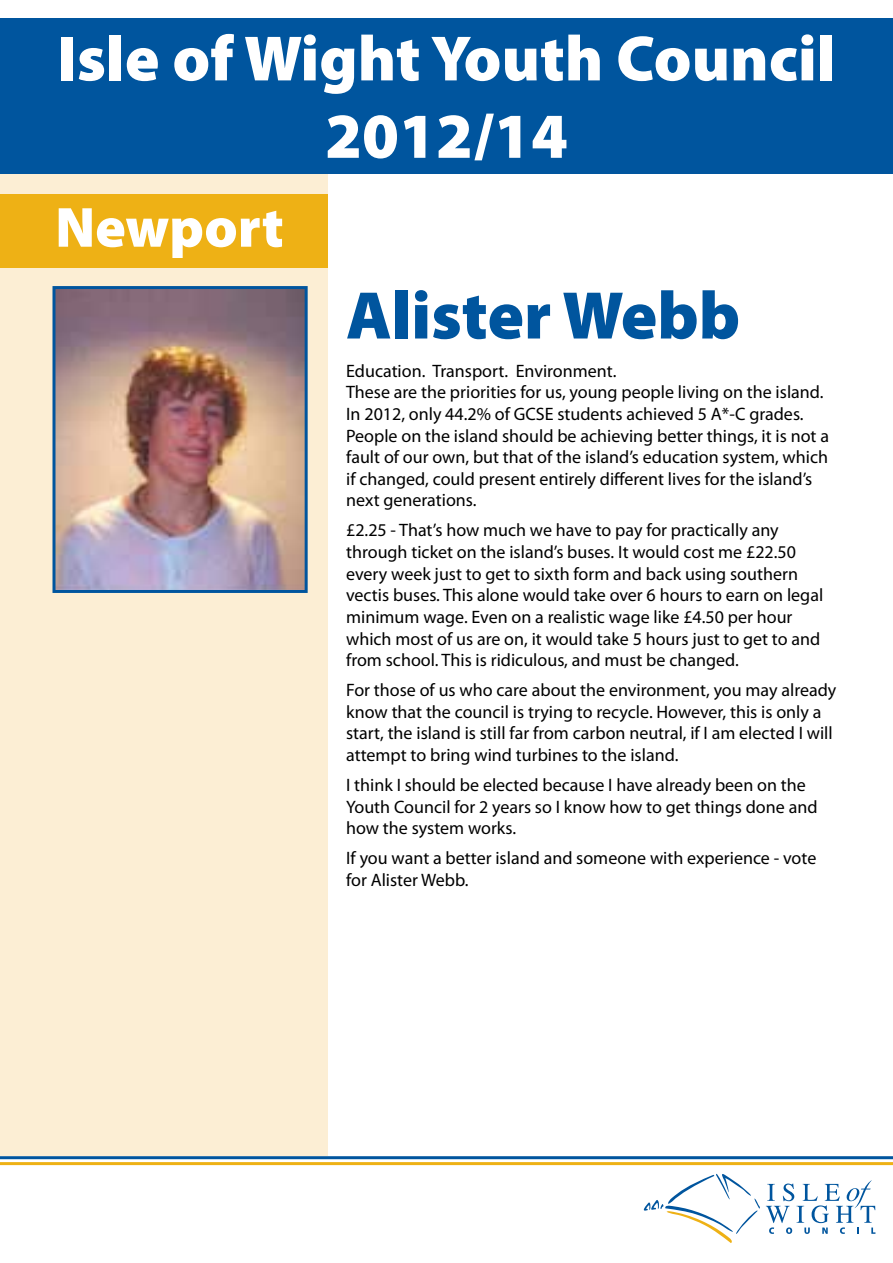
<style>
.page{position:relative;width:893px;height:1263px;background:#fff}
.page>*{position:absolute;margin:0;border:0;box-sizing:border-box;transform-origin:0 0}
.t1{font:900 67.95px "Myriad Pro";color:#00559e}
.t2{font:900 64.5px/77.4px "Myriad Pro";color:#fff;text-align:center}
.t3{font:900 57px "Myriad Pro";color:#fff}
.t4{font:18px/21.6px "Myriad Pro";color:#000}
</style>
<div class="page">
<svg style="left:644px;top:1174px;width:116px;height:69px"></svg>
<svg style="left:766px;top:1180px;width:109px;height:54px"></svg>
<hr style="left:0;top:1156px;width:893px;height:3px;background:#00559e">
<hr style="left:0;top:1162px;width:893px;height:3px;background:#eeb115">
<div style="left:0;top:164px;width:327px;height:992px;background:#fceed4"></div>
<div style="left:0;top:195px;width:327px;height:73px;background:#eeb115"></div>
<div style="left:0;top:18px;width:893px;height:155px;background:#00559e"></div>
<img style="left:56px;top:290px;width:248px;height:299px">
<div style="left:52px;top:286px;width:256px;height:307px;border:3px solid #00559e"></div>
<h2 class="t2" style="left:57px;top:17px;width:780px">Isle of Wight Youth Council<br>2012/14</h2>
<h3 class="t3" style="left:55px;top:189px;width:230px">Newport</h3>
<h1 class="t1" style="left:346px;top:270px;width:396px">Alister Webb</h1>
<p class="t4" style="left:346px;top:360px;width:484px">Education. Transport. Environment.<br>These are the priorities for us, young people living on the island.<br>In 2012, only 44.2% of GCSE students achieved 5 A*-C grades.<br>People on the island should be achieving better things, it is not a fault of our own, but that of the island’s education system, which if changed, could present entirely different lives for the island’s next generations.</p>
<p class="t4" style="left:346px;top:519px;width:479px">£2.25 - That’s how much we have to pay for practically any through ticket on the island’s buses. It would cost me £22.50 every week just to get to sixth form and back using southern vectis buses. This alone would take over 6 hours to earn on legal minimum wage. Even on a realistic wage like £4.50 per hour which most of us are on, it would take 5 hours just to get to and from school. This is ridiculous, and must be changed.</p>
<p class="t4" style="left:346px;top:679px;width:492px">For those of us who care about the environment, you may already know that the council is trying to recycle. However, this is only a start, the island is still far from carbon neutral, if I am elected I will attempt to bring wind turbines to the island.</p>
<p class="t4" style="left:346px;top:774px;width:473px">I think I should be elected because I have already been on the<br>Youth Council for 2 years so I know how to get things done and how the system works.</p>
<p class="t4" style="left:346px;top:847px;width:472px">If you want a better island and someone with experience - vote for Alister Webb.</p>
</div>
